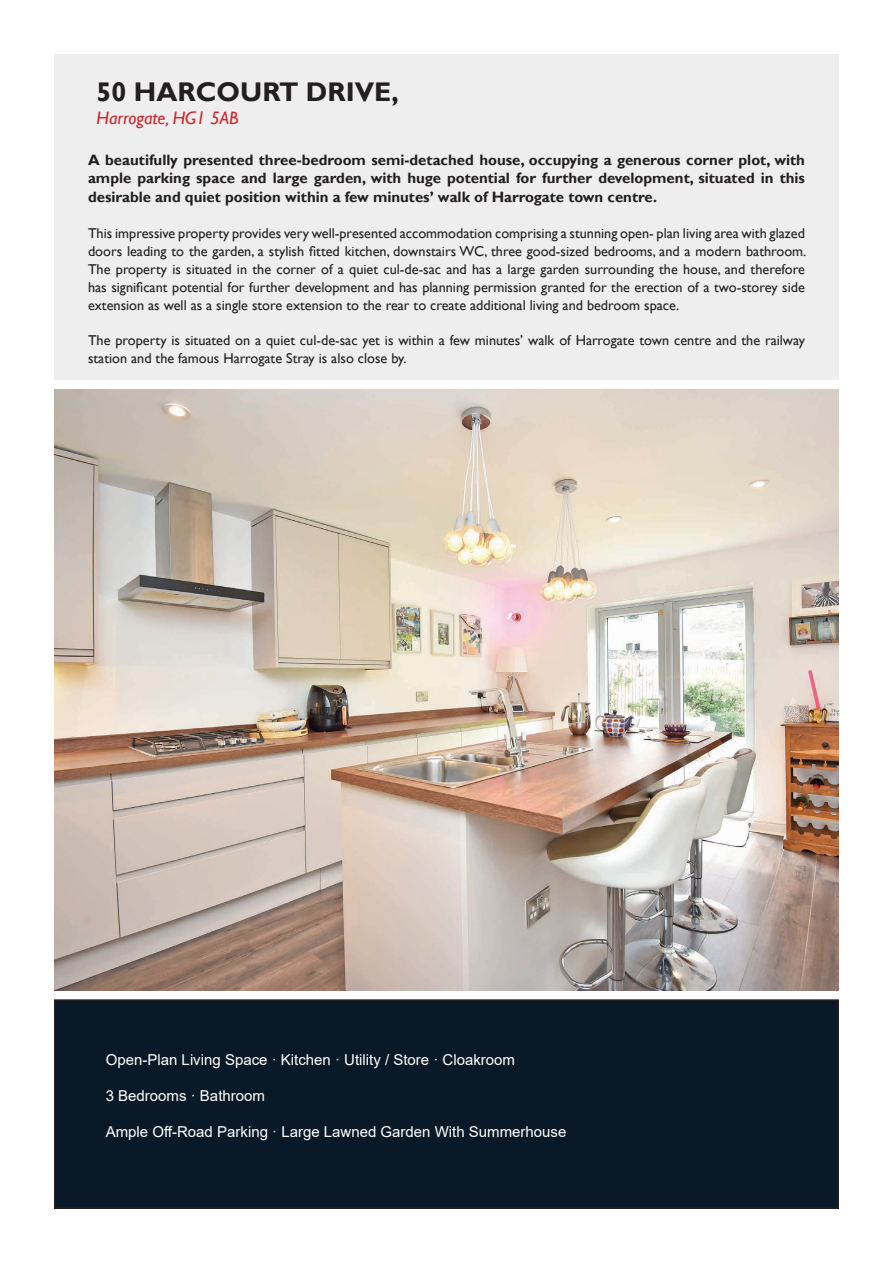
<style>
.page{position:relative;width:893px;height:1263px;background:#fff}
.page>*{position:absolute;margin:0;border:0;box-sizing:border-box;transform-origin:0 0}
.t1{font:700 27px "Gill Sans";color:#231f20}
.t2{font:italic 18px "Gill Sans";color:#d1232a}
.t3{font:700 15px/18.8px "Gill Sans";color:#231f20;text-align:justify}
.t4{font:15px "Arial";color:#fff}
.t5{font:14.25px/17.9px "Gill Sans";color:#231f20;text-align:justify}
</style>
<div class="page">
<div style="left:55px;top:1000px;width:783px;height:208px;background:#0a1928"></div>
<div style="left:54px;top:999px;width:785px;height:210px;border:2px solid #231f20"></div>
<div style="left:54px;top:54px;width:785px;height:326px;background:#eeeeef"></div>
<img style="left:54px;top:390px;width:785px;height:601px">
<h1 class="t1" style="left:97px;top:76px;width:304px">50 HARCOURT DRIVE,</h1>
<p class="t2" style="left:97px;top:107px;width:143px">Harrogate, HG1 5AB</p>
<p class="t3" style="left:88px;top:151px;width:718px">A beautifully presented three-bedroom semi-detached house, occupying a generous corner plot, with ample parking space and large garden, with huge potential for further development, situated in this desirable and quiet position within a few minutes’ walk of Harrogate town centre.</p>
<p class="t5" style="left:88px;top:225px;width:720px">This impressive property provides very well-presented accommodation comprising a stunning open- plan living area with glazed doors leading to the garden, a stylish fitted kitchen, downstairs WC, three good-sized bedrooms, and a modern bathroom.<br>The property is situated in the corner of a quiet cul-de-sac and has a large garden surrounding the house, and therefore has significant potential for further development and has planning permission granted for the erection of a two-storey side extension as well as a single store extension to the rear to create additional living and bedroom space.</p>
<p class="t5" style="left:88px;top:332px;width:718px">The property is situated on a quiet cul-de-sac yet is within a few minutes’ walk of Harrogate town centre and the railway station and the famous Harrogate Stray is also close by.</p>
<p class="t4" style="left:106px;top:1049px;width:411px">Open-Plan Living Space · Kitchen · Utility / Store · Cloakroom</p>
<p class="t4" style="left:106px;top:1085px;width:161px">3 Bedrooms · Bathroom</p>
<p class="t4" style="left:106px;top:1121px;width:462px">Ample Off-Road Parking · Large Lawned Garden With Summerhouse</p>
</div>
